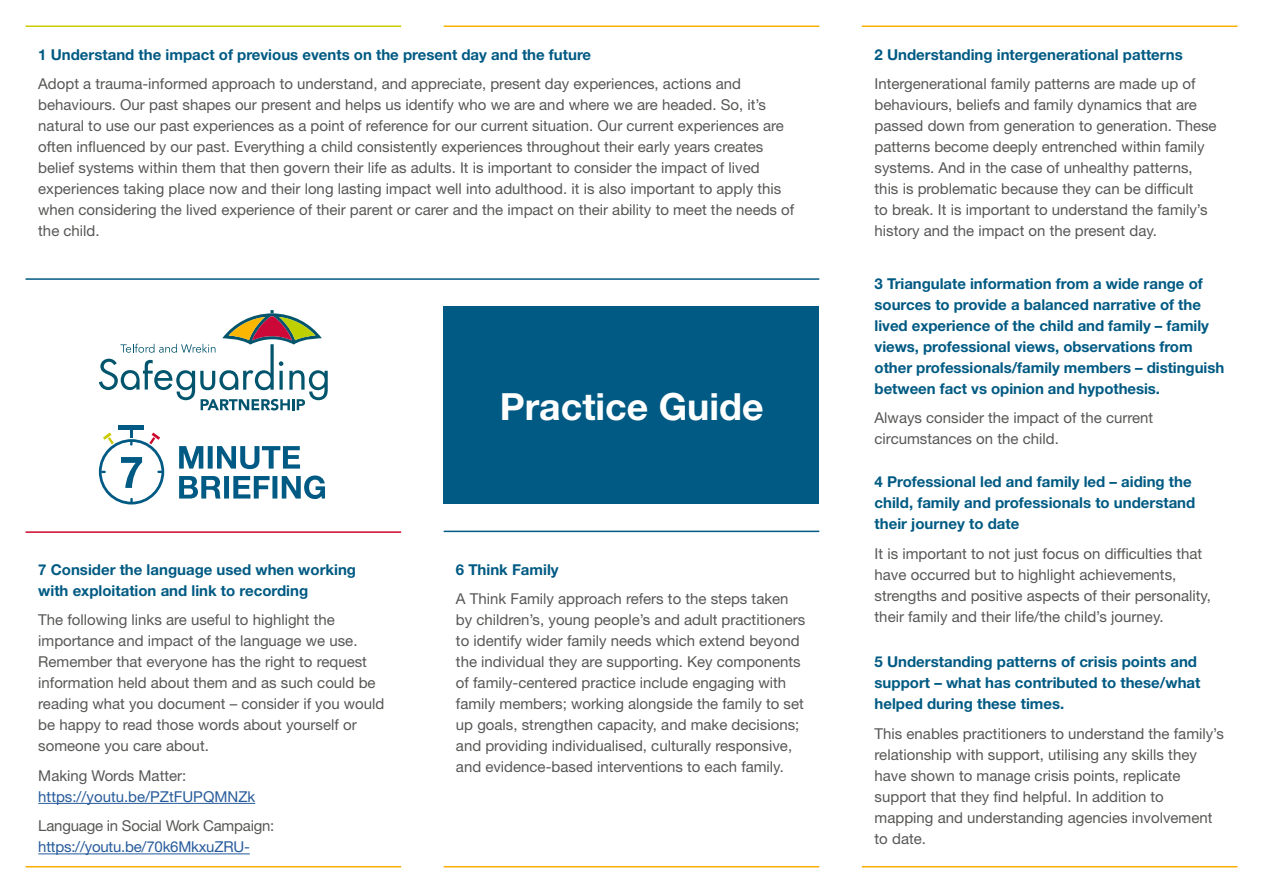
<style>
.page{position:relative;width:1263px;height:893px;background:#fff}
.page>*{position:absolute;margin:0;border:0;box-sizing:border-box;transform-origin:0 0}
.t1{font:700 37.5px "Helvetica Neue LT Std";color:#fff}
.Body_Text{font:15px/21px "Helvetica Neue LT Std";color:#575756}
.Body_TEXT_no_space_After{font:15px/21px "Helvetica Neue LT Std";color:#575756}
.H2{font:700 15px/21px "Helvetica Neue LT Std";color:#005a83}
.Bullet_Points{font:15px "Helvetica Neue LT Std";letter-spacing:-.015em;color:#575756}
.Bullet_Points-2{font:15px "Helvetica Neue LT Std";letter-spacing:-.015em;color:#275b9b}
.Body_Text-2{font:15px "Helvetica Neue LT Std";color:#275b9b}
</style>
<div class="page">
<hr style="left:38px;top:803px;width:217px;height:1px;background:#275b9b">
<hr style="left:38px;top:853px;width:212px;height:1px;background:#275b9b">
<hr style="left:444px;top:531px;width:375px;height:1px;background:#005a83">
<hr style="left:26px;top:278px;width:793px;height:2px;background:#005a83">
<hr style="left:26px;top:26px;width:375px;height:1px;background:#c9ca00">
<hr style="left:26px;top:866px;width:375px;height:1px;background:#f9ae00">
<hr style="left:26px;top:531px;width:375px;height:2px;background:#cd072d">
<hr style="left:444px;top:26px;width:375px;height:1px;background:#f9ae00">
<hr style="left:444px;top:866px;width:375px;height:1px;background:#f9ae00">
<hr style="left:862px;top:26px;width:375px;height:1px;background:#f9ae00">
<hr style="left:862px;top:866px;width:375px;height:1px;background:#f9ae00">
<div style="left:444px;top:306px;width:375px;height:197px;background:#005a83"></div>
<svg style="left:99px;top:310px;width:229px;height:100px"></svg>
<div style="left:118px;top:425px;width:26px;height:5px;background:#005a83"></div>
<svg style="left:99px;top:431px;width:65px;height:73px"></svg>
<svg style="left:179px;top:475px;width:146px;height:24px"></svg>
<svg style="left:179px;top:446px;width:121px;height:23px"></svg>
<h3 class="H2" style="left:38px;top:43px;width:554px">1 Understand the impact of previous events on the present day and the future</h3>
<p class="Body_TEXT_no_space_After" style="left:38px;top:73px;width:757px">Adopt a trauma-informed approach to understand, and appreciate, present day experiences, actions and behaviours. Our past shapes our present and helps us identify who we are and where we are headed. So, it’s natural to use our past experiences as a point of reference for our current situation. Our current experiences are often influenced by our past. Everything a child consistently experiences throughout their early years creates belief systems within them that then govern their life as adults. It is important to consider the impact of lived experiences taking place now and their long lasting impact well into adulthood. it is also important to apply this when considering the lived experience of their parent or carer and the impact on their ability to meet the needs of the child.</p>
<h3 class="H2" style="left:38px;top:559px;width:319px">7 Consider the language used when working with exploitation and link to recording</h3>
<p class="Body_Text" style="left:38px;top:609px;width:348px">The following links are useful to highlight the importance and impact of the language we use.<br>Remember that everyone has the right to request information held about them and as such could be reading what you document – consider if you would be happy to read those words about yourself or someone you care about.</p>
<p class="Body_Text" style="left:38px;top:765px;width:150px">Making Words Matter:</p>
<p class="Body_Text-2" style="left:38px;top:788px;width:218px">https://youtu.be/PZtFUPQMNZk</p>
<p class="Bullet_Points" style="left:38px;top:817px;width:238px">Language in Social Work Campaign:</p>
<p class="Bullet_Points-2" style="left:38px;top:838px;width:213px">https://youtu.be/70k6MkxuZRU-</p>
<h1 class="t1" style="left:500px;top:383px;width:265px">Practice Guide</h1>
<h3 class="H2" style="left:456px;top:559px;width:104px">6 Think Family</h3>
<p class="Body_Text" style="left:456px;top:588px;width:351px">A Think Family approach refers to the steps taken by children’s, young people’s and adult practitioners to identify wider family needs which extend beyond the individual they are supporting. Key components of family-centered practice include engaging with family members; working alongside the family to set up goals, strengthen capacity, and make decisions; and providing individualised, culturally responsive, and evidence-based interventions to each family.</p>
<h3 class="H2" style="left:874px;top:43px;width:310px">2 Understanding intergenerational patterns</h3>
<p class="Body_TEXT_no_space_After" style="left:874px;top:73px;width:343px">Intergenerational family patterns are made up of behaviours, beliefs and family dynamics that are passed down from generation to generation. These patterns become deeply entrenched within family systems. And in the case of unhealthy patterns, this is problematic because they can be difficult<br>to break. It is important to understand the family’s history and the impact on the present day.</p>
<h3 class="H2" style="left:874px;top:273px;width:351px">3 Triangulate information from a wide range of sources to provide a balanced narrative of the lived experience of the child and family – family views, professional views, observations from other professionals/family members – distinguish between fact vs opinion and hypothesis.</h3>
<p class="Body_Text" style="left:874px;top:407px;width:280px">Always consider the impact of the current circumstances on the child.</p>
<h3 class="H2" style="left:874px;top:471px;width:322px">4 Professional led and family led – aiding the child, family and professionals to understand their journey to date</h3>
<p class="Body_Text" style="left:874px;top:543px;width:338px">It is important to not just focus on difficulties that have occurred but to highlight achievements, strengths and positive aspects of their personality, their family and their life/the child’s journey.</p>
<h3 class="H2" style="left:874px;top:651px;width:327px">5 Understanding patterns of crisis points and support – what has contributed to these/what helped during these times.</h3>
<p class="Body_Text" style="left:874px;top:723px;width:351px">This enables practitioners to understand the family’s relationship with support, utilising any skills they have shown to manage crisis points, replicate support that they find helpful. In addition to mapping and understanding agencies involvement to date.</p>
</div>
